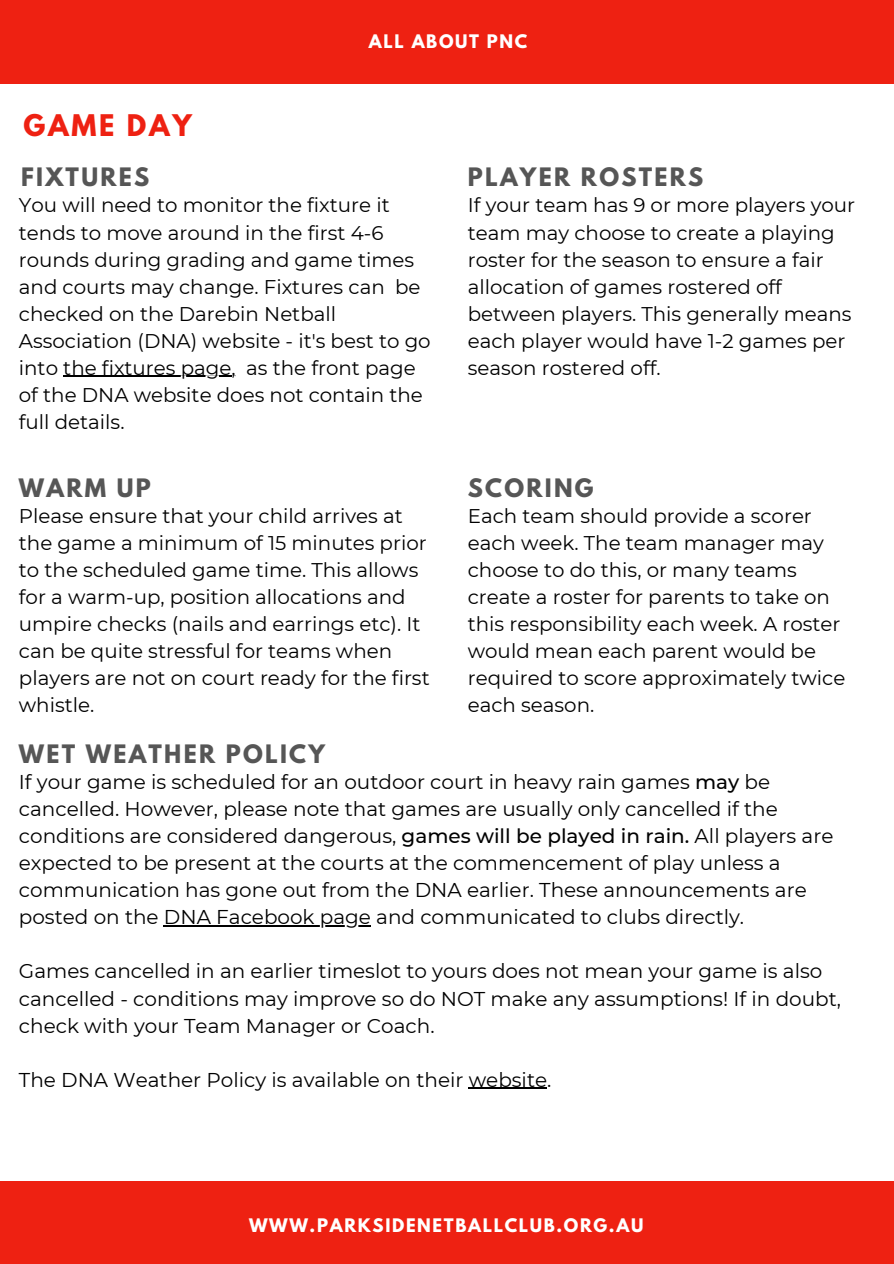
<style>
.page{position:relative;width:894px;height:1264px;background:#fff}
.page>*{position:absolute;margin:0;border:0;box-sizing:border-box;transform-origin:0 0}
.t1{font:700 26.4px "League Spartan";letter-spacing:.1em;color:#ee2112}
.t2{font:700 22.5px "League Spartan";letter-spacing:.1em;color:#565656}
.t3{font:19.95px/27px "Montserrat";color:#000}
.t4{font:19.8px/27px "Montserrat";color:#000}
.t5{font:700 16.5px "League Spartan";letter-spacing:.1em;color:#fff}
.s1{font-weight:500}
</style>
<div class="page">
<div style="left:0;top:0;width:893px;height:83px;background:#ee2112"></div>
<div style="left:0;top:1181px;width:893px;height:82px;background:#ee2112"></div>
<hr style="left:63px;top:376px;width:168px;height:1px;background:#000">
<hr style="left:164px;top:925px;width:207px;height:1px;background:#000">
<hr style="left:468px;top:1087px;width:79px;height:1px;background:#000">
<p class="t1" style="left:23px;top:113px;width:170px">GAME DAY</p>
<p class="t2" style="left:21px;top:166px;width:129px">FIXTURES</p>
<p class="t5" style="left:369px;top:33px;width:160px">ALL ABOUT PNC</p>
<p class="t2" style="left:467px;top:166px;width:237px">PLAYER ROSTERS</p>
<p class="t4" style="left:19px;top:192px;width:413px">You will need to monitor the fixture it tends to move around in the first 4-6 rounds during grading and game times and courts may change. Fixtures can be checked on the Darebin Netball Association (DNA) website - it's best to go into the fixtures page, as the front page of the DNA website does not contain the full details.</p>
<p class="t2" style="left:19px;top:476px;width:133px">WARM UP</p>
<p class="t4" style="left:19px;top:502px;width:412px">Please ensure that your child arrives at the game a minimum of 15 minutes prior to the scheduled game time. This allows for a warm-up, position allocations and umpire checks (nails and earrings etc). It can be quite stressful for teams when players are not on court ready for the first whistle.</p>
<p class="t4" style="left:467px;top:192px;width:389px">If your team has 9 or more players your team may choose to create a playing roster for the season to ensure a fair allocation of games rostered off between players. This generally means each player would have 1-2 games per season rostered off.</p>
<p class="t2" style="left:467px;top:476px;width:127px">SCORING</p>
<p class="t4" style="left:467px;top:502px;width:379px">Each team should provide a scorer each week. The team manager may choose to do this, or many teams create a roster for parents to take on this responsibility each week. A roster would mean each parent would be required to score approximately twice each season.</p>
<p class="t2" style="left:19px;top:742px;width:307px">WET WEATHER POLICY</p>
<p class="t3" style="left:19px;top:768px;width:815px">If your game is scheduled for an outdoor court in heavy rain games <span class="s1">may</span> be cancelled. However, please note that games are usually only cancelled if the conditions are considered dangerous, <span class="s1">games will be played in rain.</span> All players are expected to be present at the courts at the commencement of play unless a communication has gone out from the DNA earlier. These announcements are posted on the DNA Facebook page and communicated to clubs directly.</p>
<p class="t3" style="left:19px;top:957px;width:823px">Games cancelled in an earlier timeslot to yours does not mean your game is also cancelled - conditions may improve so do NOT make any assumptions! If in doubt, check with your Team Manager or Coach.</p>
<p class="t3" style="left:19px;top:1065px;width:534px">The DNA Weather Policy is available on their website.</p>
<p class="t5" style="left:249px;top:1216px;width:396px">WWW.PARKSIDENETBALLCLUB.ORG.AU</p>
</div>
